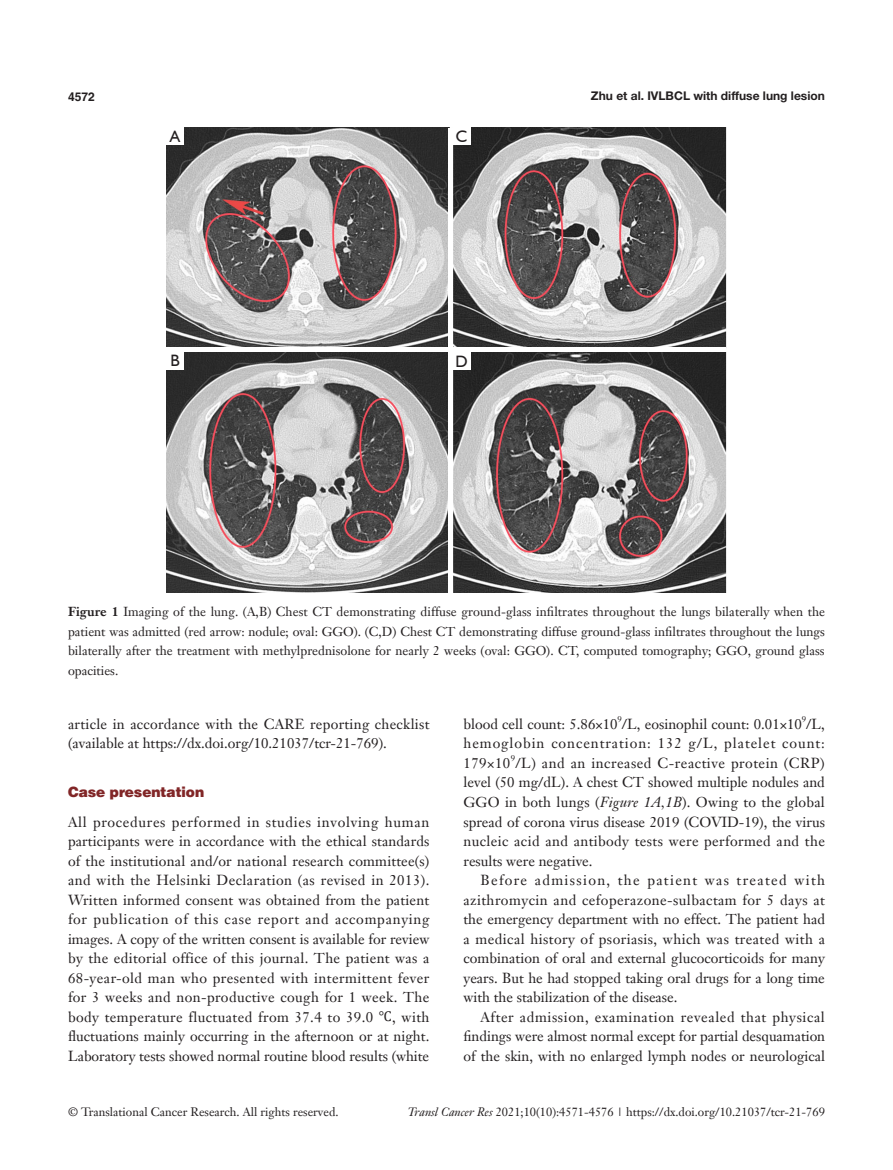
<style>
.page{position:relative;width:893px;height:1170px;background:#fff}
.page>*{position:absolute;margin:0;border:0;box-sizing:border-box;transform-origin:0 0}
.t1{font:16.5px "Humanist 521 BT";color:#231f20}
.t2{font:14.25px/19.5px "Janson Text LT";letter-spacing:.005em;color:#231f20;text-align:justify}
.t3{font:14.25px/19.5px "Janson Text LT";letter-spacing:.065em;color:#231f20}
.t4{font:900 14.25px "Helvetica";color:#812627}
.t5{font:12.75px/19.5px "Janson Text LT";color:#231f20;text-align:justify}
.t6{font:12px "Janson Text LT";color:#231f20}
.Running_title{font:700 12px "Helvetica Neue LT Pro";color:#231f20}
.t7{font:700 12px "Helvetica";color:#231f20}
.t8{font:8.25px "Janson Text LT";color:#231f20}
.s1{font-weight:700}
.s2{font-family:"Cambria Math"}
.s3{font-style:italic}
</style>
<div class="page">
<img style="left:167px;top:128px;width:559px;height:464px">
<hr style="left:449px;top:128px;width:4px;height:464px;background:#fff">
<hr style="left:167px;top:348px;width:559px;height:4px;background:#fff">
<div style="left:453px;top:128px;width:17px;height:17px;background:#fff"></div>
<div style="left:167px;top:352px;width:17px;height:17px;background:#fff"></div>
<div style="left:453px;top:352px;width:17px;height:17px;background:#fff"></div>
<div style="left:167px;top:128px;width:17px;height:17px;background:#fff"></div>
<p class="t7" style="left:68px;top:89px;width:28px">4572</p>
<p class="Running_title" style="left:591px;top:88px;width:235px">Zhu et al. IVLBCL with diffuse lung lesion</p>
<p class="t1" style="left:170px;top:126px;width:12px">A</p>
<p class="t1" style="left:456px;top:126px;width:13px">C</p>
<p class="t1" style="left:170px;top:350px;width:11px">B</p>
<p class="t1" style="left:455px;top:351px;width:14px">D</p>
<p class="t5" style="left:68px;top:601px;width:759px"><span class="s1">Figure 1</span> Imaging of the lung. (A,B) Chest CT demonstrating diffuse ground-glass infiltrates throughout the lungs bilaterally when the patient was admitted (red arrow: nodule; oval: GGO). (C,D) Chest CT demonstrating diffuse ground-glass infiltrates throughout the lungs bilaterally after the treatment with methylprednisolone for nearly 2 weeks (oval: GGO). CT, computed tomography; GGO, ground glass opacities.</p>
<p class="t2" style="left:68px;top:714px;width:363px">article in accordance with the CARE reporting checklist (available at https://dx.doi.org/10.21037/tcr-21-769).</p>
<p class="t4" style="left:68px;top:783px;width:138px">Case presentation</p>
<p class="t2" style="left:68px;top:811px;width:363px">All procedures performed in studies involving human participants were in accordance with the ethical standards of the institutional and/or national research committee(s) and with the Helsinki Declaration (as revised in 2013).<br>Written informed consent was obtained from the patient for publication of this case report and accompanying images. A copy of the written consent is available for review by the editorial office of this journal. The patient was a 68-year-old man who presented with intermittent fever for 3 weeks and non-productive cough for 1 week. The body temperature fluctuated from 37.4 to 39.0 <span class="s2">℃</span>, with fluctuations mainly occurring in the afternoon or at night.<br>Laboratory tests showed normal routine blood results (white</p>
<p class="t8" style="left:618px;top:714px;width:6px">9</p>
<p class="t8" style="left:802px;top:714px;width:6px">9</p>
<p class="t3" style="left:463px;top:733px;width:363px">hemoglobin concentration: 132 g/L, platelet count:<br>179×10 /L) and an increased C-reactive protein (CRP)</p>
<p class="t2" style="left:463px;top:714px;width:363px">blood cell count: 5.86×10 /L, eosinophil count: 0.01×10 /L,</p>
<p class="t8" style="left:511px;top:753px;width:6px">9</p>
<p class="t2" style="left:463px;top:772px;width:363px">level (50 mg/dL). A chest CT showed multiple nodules and GGO in both lungs (<span class="s3">Figure 1A,1B</span>). Owing to the global spread of corona virus disease 2019 (COVID-19), the virus nucleic acid and antibody tests were performed and the results were negative.</p>
<p class="t2" style="left:463px;top:870px;width:363px;text-indent:17px">Before admission, the patient was treated with azithromycin and cefoperazone-sulbactam for 5 days at the emergency department with no effect. The patient had a medical history of psoriasis, which was treated with a combination of oral and external glucocorticoids for many years. But he had stopped taking oral drugs for a long time with the stabilization of the disease.</p>
<p class="t2" style="left:463px;top:1006px;width:363px;text-indent:17px">After admission, examination revealed that physical findings were almost normal except for partial desquamation of the skin, with no enlarged lymph nodes or neurological</p>
<p class="t6" style="left:68px;top:1104px;width:272px">© Translational Cancer Research. All rights reserved.</p>
<p class="t6" style="left:408px;top:1104px;width:419px"><span class="s3">Transl Cancer Res</span> 2021;10(10):4571-4576 | https://dx.doi.org/10.21037/tcr-21-769</p>
</div>
